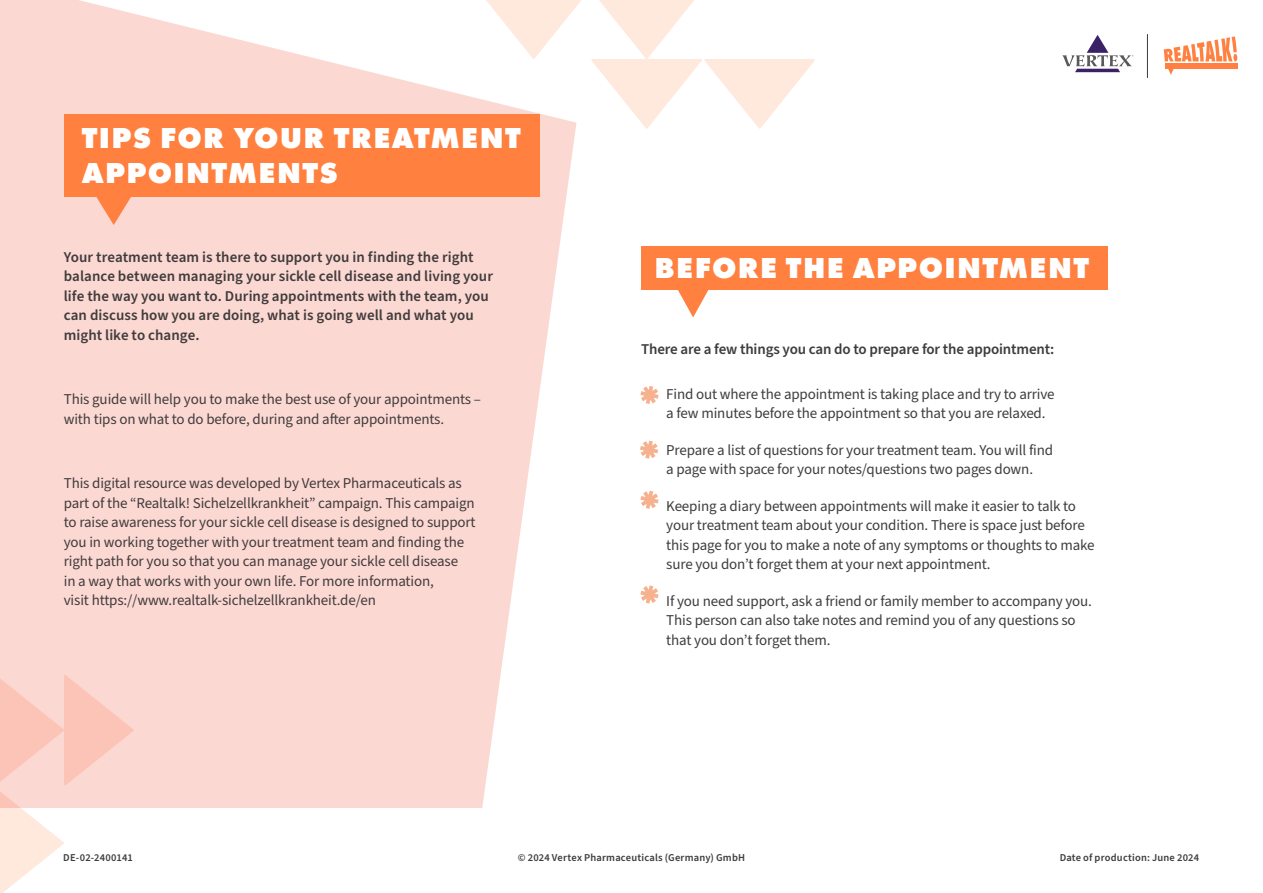
<style>
.page{position:relative;width:1263px;height:893px;background:#fff}
.page>*{position:absolute;margin:0;border:0;box-sizing:border-box;transform-origin:0 0}
.t1{font:800 30px/34.5px "Futura PT";letter-spacing:.045em;color:#fff}
.t2{font:15px/19.5px "Source Sans Pro";letter-spacing:-.01em;color:#403c3c}
.t3{font:600 15px/19.5px "Source Sans Pro";color:#403c3c}
.t4{font:600 10.5px "Source Sans Pro";letter-spacing:.015em;color:#403c3c}
</style>
<div class="page">
<svg style="left:0;top:0;width:576px;height:808px;fill:#fcd8d3"></svg>
<svg style="left:0;top:675px;width:134px;height:218px"></svg>
<div style="left:641px;top:246px;width:466px;height:44px;background:#ff803f"></div>
<svg style="left:678px;top:290px;width:31px;height:27px"></svg>
<svg style="left:478px;top:0;width:337px;height:129px"></svg>
<svg style="left:640px;top:585px;width:19px;height:19px"></svg>
<svg style="left:640px;top:491px;width:19px;height:18px"></svg>
<svg style="left:640px;top:441px;width:18px;height:18px"></svg>
<svg style="left:640px;top:386px;width:19px;height:18px"></svg>
<div style="left:64px;top:115px;width:476px;height:82px;background:#ff803f"></div>
<svg style="left:96px;top:197px;width:35px;height:28px"></svg>
<hr style="left:1147px;top:34px;width:1px;height:44px;background:#403c3c">
<svg style="left:1062px;top:35px;width:71px;height:37px"></svg>
<div style="left:1165px;top:64px;width:72px;height:5px;background:#ff8040"></div>
<svg style="left:1168px;top:69px;width:5px;height:6px"></svg>
<svg style="left:1163px;top:36px;width:74px;height:25px"></svg>
<h1 class="t1" style="left:82px;top:121px;width:441px">TIPS FOR YOUR TREATMENT<br>APPOINTMENTS</h1>
<p class="t3" style="left:64px;top:247px;width:431px">Your treatment team is there to support you in finding the right balance between managing your sickle cell disease and living your life the way you want to. During appointments with the team, you can discuss how you are doing, what is going well and what you might like to change.</p>
<p class="t2" style="left:64px;top:390px;width:419px">This guide will help you to make the best use of your appointments – with tips on what to do before, during and after appointments.</p>
<p class="t2" style="left:64px;top:474px;width:413px">This digital resource was developed by Vertex Pharmaceuticals as part of the “Realtalk! Sichelzellkrankheit” campaign. This campaign to raise awareness for your sickle cell disease is designed to support you in working together with your treatment team and finding the right path for you so that you can manage your sickle cell disease<br>in a way that works with your own life. For more information,<br>visit https://www.realtalk-sichelzellkrankheit.de/en</p>
<h1 class="t1" style="left:655px;top:250px;width:436px">BEFORE THE APPOINTMENT</h1>
<p class="t3" style="left:641px;top:340px;width:415px">There are a few things you can do to prepare for the appointment:</p>
<p class="t2" style="left:666px;top:384px;width:390px">Find out where the appointment is taking place and try to arrive a few minutes before the appointment so that you are relaxed.</p>
<p class="t2" style="left:666px;top:440px;width:388px">Prepare a list of questions for your treatment team. You will find a page with space for your notes/questions two pages down.</p>
<p class="t2" style="left:666px;top:496px;width:430px">Keeping a diary between appointments will make it easier to talk to your treatment team about your condition. There is space just before this page for you to make a note of any symptoms or thoughts to make sure you don’t forget them at your next appointment.</p>
<p class="t2" style="left:666px;top:591px;width:427px">If you need support, ask a friend or family member to accompany you.<br>This person can also take notes and remind you of any questions so that you don’t forget them.</p>
<p class="t4" style="left:63px;top:851px;width:71px">DE-02-2400141</p>
<p class="t4" style="left:518px;top:851px;width:229px">© 2024 Vertex Pharmaceuticals (Germany) GmbH</p>
<p class="t4" style="left:1060px;top:851px;width:141px">Date of production: June 2024</p>
</div>
